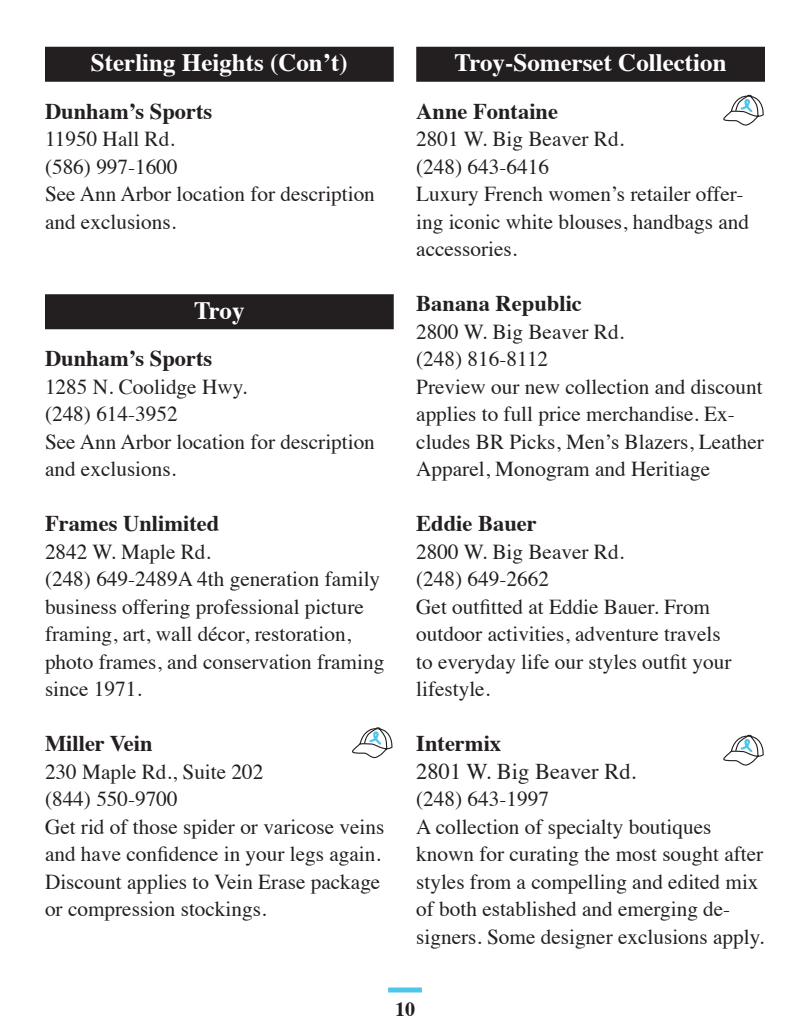
<style>
.page{position:relative;width:810px;height:1035px;background:#fff}
.page>*{position:absolute;margin:0;border:0;box-sizing:border-box;transform-origin:0 0}
.city{font:700 25px "Times";color:#fff}
.headline_2018{font:700 22.5px "Times";color:#231f20}
.headline_2018-2{font:22.5px "Times";color:#231f20}
.text{font:21.25px/27.5px "Times";color:#231f20}
.t1{font:700 20px "Times";color:#231f20}
</style>
<div class="page">
<hr style="left:388px;top:988px;width:34px;height:4px;background:#4dc7e9">
<div style="left:45px;top:47px;width:349px;height:35px;background:#231f20"></div>
<div style="left:45px;top:294px;width:349px;height:35px;background:#231f20"></div>
<svg style="left:352px;top:727px;width:41px;height:32px"></svg>
<div style="left:416px;top:47px;width:349px;height:35px;background:#231f20"></div>
<svg style="left:723px;top:94px;width:41px;height:32px"></svg>
<svg style="left:723px;top:734px;width:41px;height:32px"></svg>
<p class="city" style="left:91px;top:39px;width:258px">Sterling Heights (Con’t)</p>
<p class="headline_2018" style="left:45px;top:90px;width:169px">Dunham’s Sports</p>
<p class="text" style="left:45px;top:124px;width:131px">11950 Hall Rd.</p>
<p class="text" style="left:45px;top:151px;width:134px">(586) 997-1600</p>
<p class="text" style="left:45px;top:179px;width:331px">See Ann Arbor location for description and exclusions.</p>
<p class="city" style="left:194px;top:286px;width:52px">Troy</p>
<p class="headline_2018" style="left:45px;top:337px;width:169px">Dunham’s Sports</p>
<p class="text" style="left:45px;top:371px;width:204px">1285 N. Coolidge Hwy.</p>
<p class="text" style="left:45px;top:399px;width:134px">(248) 614-3952</p>
<p class="text" style="left:45px;top:426px;width:331px">See Ann Arbor location for description and exclusions.</p>
<p class="headline_2018" style="left:45px;top:502px;width:176px">Frames Unlimited</p>
<p class="text" style="left:45px;top:536px;width:167px">2842 W. Maple Rd.</p>
<p class="text" style="left:45px;top:564px;width:341px">(248) 649-2489A 4th generation family business offering professional picture framing, art, wall décor, restoration, photo frames, and conservation framing since 1971.</p>
<p class="headline_2018" style="left:45px;top:722px;width:109px">Miller Vein</p>
<p class="text" style="left:45px;top:756px;width:220px">230 Maple Rd., Suite 202</p>
<p class="text" style="left:45px;top:784px;width:134px">(844) 550-9700</p>
<p class="text" style="left:45px;top:811px;width:341px">Get rid of those spider or varicose veins and have confidence in your legs again.<br>Discount applies to Vein Erase package or compression stockings.</p>
<p class="city" style="left:455px;top:39px;width:273px">Troy-Somerset Collection</p>
<p class="headline_2018" style="left:416px;top:90px;width:143px">Anne Fontaine</p>
<p class="text" style="left:416px;top:124px;width:209px">2801 W. Big Beaver Rd.</p>
<p class="text" style="left:416px;top:151px;width:134px">(248) 643-6416</p>
<p class="text" style="left:416px;top:179px;width:334px">Luxury French women’s retailer offer&shy;ing iconic white blouses, handbags and accessories.</p>
<p class="headline_2018" style="left:416px;top:282px;width:167px">Banana Republic</p>
<p class="text" style="left:416px;top:316px;width:209px">2800 W. Big Beaver Rd.</p>
<p class="text" style="left:416px;top:344px;width:134px">(248) 816-8112</p>
<p class="text" style="left:416px;top:371px;width:349px">Preview our new collection and discount applies to full price merchandise. Ex&shy;cludes BR Picks, Men’s Blazers, Leather Apparel, Monogram and Heritiage</p>
<p class="headline_2018" style="left:416px;top:502px;width:122px">Eddie Bauer</p>
<p class="text" style="left:416px;top:536px;width:209px">2800 W. Big Beaver Rd.</p>
<p class="text" style="left:416px;top:564px;width:134px">(248) 649-2662</p>
<p class="text" style="left:416px;top:591px;width:317px">Get outfitted at Eddie Bauer. From outdoor activities, adventure travels to everyday life our styles outfit your lifestyle.</p>
<p class="headline_2018" style="left:416px;top:722px;width:86px">Intermix</p>
<p class="headline_2018-2" style="left:416px;top:750px;width:222px">2801 W. Big Beaver Rd.</p>
<p class="text" style="left:416px;top:784px;width:134px">(248) 643-1997</p>
<p class="text" style="left:416px;top:811px;width:350px">A collection of specialty boutiques known for curating the most sought after styles from a compelling and edited mix of both established and emerging de&shy;signers. Some designer exclusions apply.</p>
<p class="t1" style="left:395px;top:990px;width:21px">10</p>
</div>
